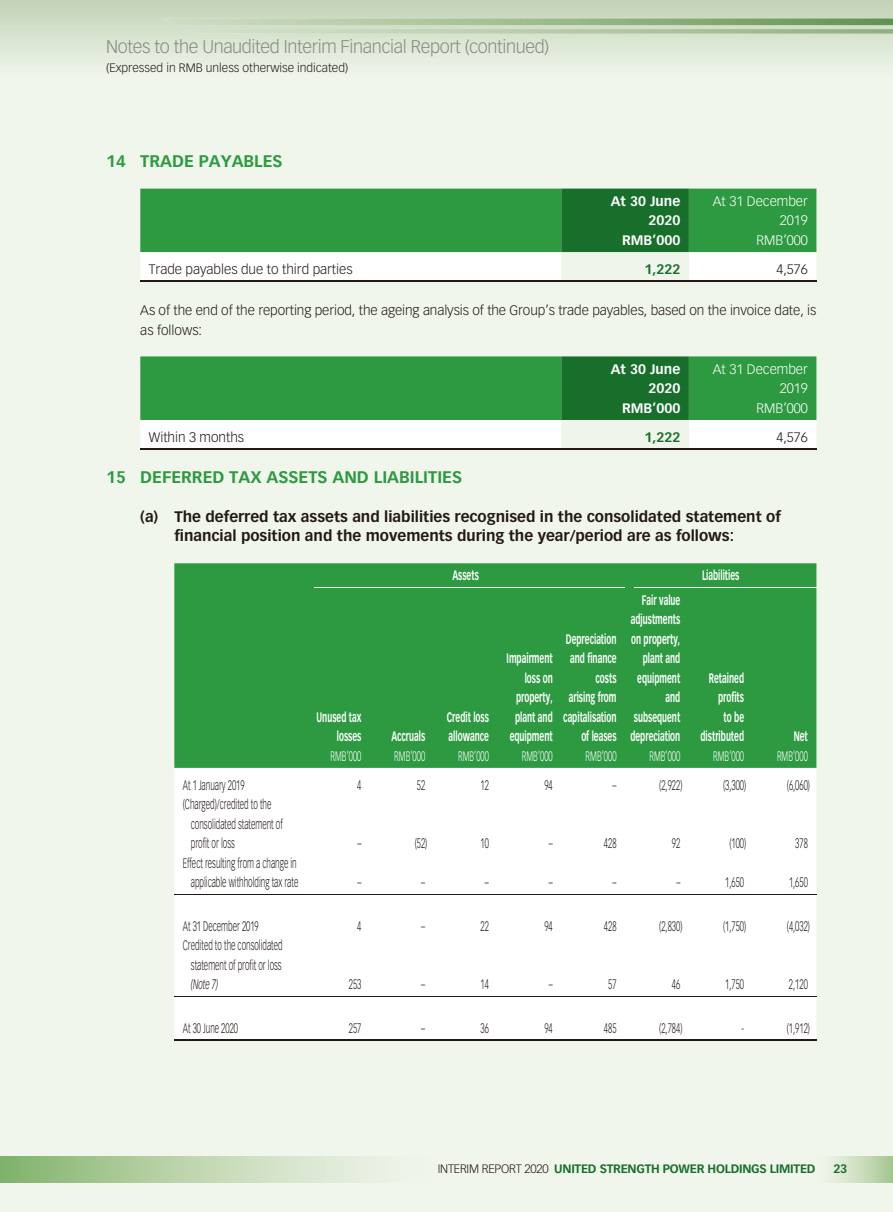
<style>
.page{position:relative;width:893px;height:1212px;background:#f1f6ed}
.page>*{position:absolute;margin:0;border:0;box-sizing:border-box;transform-origin:0 0}
.t1{font:300 18px "Vectora LT Std";letter-spacing:-.02em;color:#898989}
.t2{font:700 16.5px "Vectora LT Std";color:#2d9a41}
.t3{font:700 15px/19.5px "Vectora LT Std";color:#231916}
.t4{font:300 13.5px/19.5px "Vectora LT Std";color:#231916;text-align:center;scale:.6 1}
.t5{font:700 13.5px/19.5px "Vectora LT Std";color:#fff;text-align:right;scale:.6 1}
.t6{font:300 13.5px/19.5px "Vectora LT Std";color:#231916}
.t7{font:300 13.5px "Vectora LT Std";color:#fff;scale:.6 1}
.t8{font:300 13.5px/19.5px "Vectora LT Std";color:#fff;text-align:right}
.t9{font:700 13.5px/19.5px "Vectora LT Std";color:#fff;text-align:right}
.t10{font:700 13.5px "Vectora LT Std";color:#186f2b}
.t11{font:italic 300 13.5px "Vectora LT Std";color:#231916;scale:.6 1}
.t12{font:700 12px "Vectora LT Std";letter-spacing:-.02em;color:#186f2b}
.t13{font:300 12px "Vectora LT Std";color:#231916}
.s1{font-weight:300;color:#231916}
</style>
<div class="page">
<div style="left:816px;top:1157px;width:77px;height:25px;background:linear-gradient(to right,#f7f9f4,#a9c894)"></div>
<div style="left:0;top:1157px;width:437px;height:25px;background:linear-gradient(to right,#87b670,#fbfbf7)"></div>
<svg style="left:0;top:0;width:893px;height:62px"></svg>
<img style="left:163px;top:18px;width:730px;height:7px">
<img style="left:184px;top:29px;width:709px;height:5px">
<svg style="left:140px;top:189px;width:676px;height:92px;background:#69b176"></svg>
<hr style="left:140px;top:281px;width:421px;height:1px;background:#231916">
<hr style="left:561px;top:281px;width:128px;height:1px;background:#231916">
<hr style="left:689px;top:281px;width:127px;height:1px;background:#231916">
<svg style="left:140px;top:356px;width:676px;height:92px;background:#6ab377"></svg>
<hr style="left:140px;top:448px;width:421px;height:2px;background:#231916">
<hr style="left:561px;top:448px;width:128px;height:2px;background:#231916">
<hr style="left:689px;top:448px;width:127px;height:2px;background:#231916">
<div style="left:174px;top:563px;width:642px;height:205px;background:#2d9a41"></div>
<div style="left:174px;top:768px;width:642px;height:271px;background:#fff"></div>
<hr style="left:315px;top:587px;width:310px;height:1px;background:#fff">
<hr style="left:634px;top:587px;width:182px;height:1px;background:#fff">
<hr style="left:174px;top:894px;width:132px;height:1px;background:#231916">
<hr style="left:306px;top:894px;width:64px;height:1px;background:#231916">
<hr style="left:370px;top:894px;width:64px;height:1px;background:#231916">
<hr style="left:434px;top:894px;width:63px;height:1px;background:#231916">
<hr style="left:497px;top:894px;width:64px;height:1px;background:#231916">
<hr style="left:561px;top:894px;width:64px;height:1px;background:#231916">
<hr style="left:625px;top:894px;width:64px;height:1px;background:#231916">
<hr style="left:689px;top:894px;width:64px;height:1px;background:#231916">
<hr style="left:753px;top:894px;width:63px;height:1px;background:#231916">
<hr style="left:174px;top:996px;width:132px;height:1px;background:#231916">
<hr style="left:306px;top:996px;width:64px;height:1px;background:#231916">
<hr style="left:370px;top:996px;width:64px;height:1px;background:#231916">
<hr style="left:434px;top:996px;width:63px;height:1px;background:#231916">
<hr style="left:497px;top:996px;width:64px;height:1px;background:#231916">
<hr style="left:561px;top:996px;width:64px;height:1px;background:#231916">
<hr style="left:625px;top:996px;width:64px;height:1px;background:#231916">
<hr style="left:689px;top:996px;width:64px;height:1px;background:#231916">
<hr style="left:753px;top:996px;width:63px;height:1px;background:#231916">
<hr style="left:174px;top:1039px;width:132px;height:2px;background:#231916">
<hr style="left:306px;top:1039px;width:64px;height:2px;background:#231916">
<hr style="left:370px;top:1039px;width:64px;height:2px;background:#231916">
<hr style="left:434px;top:1039px;width:63px;height:2px;background:#231916">
<hr style="left:497px;top:1039px;width:64px;height:2px;background:#231916">
<hr style="left:561px;top:1039px;width:64px;height:2px;background:#231916">
<hr style="left:625px;top:1039px;width:64px;height:2px;background:#231916">
<hr style="left:689px;top:1039px;width:64px;height:2px;background:#231916">
<hr style="left:753px;top:1039px;width:63px;height:2px;background:#231916">
<h1 class="t1" style="left:106px;top:38px;width:444px">Notes to the Unaudited Interim Financial Report (continued)</h1>
<p class="t13" style="left:106px;top:62px;width:243px">(Expressed in RMB unless otherwise indicated)</p>
<p class="t2" style="left:106px;top:153px;width:178px">14 TRADE PAYABLES</p>
<p class="t9" style="left:611px;top:192px;width:71px">At 30 June<br>2020</p>
<p class="t8" style="left:713px;top:192px;width:97px">At 31 December<br>2019</p>
<p class="t9" style="left:622px;top:231px;width:60px">RMB’000</p>
<p class="t8" style="left:756px;top:231px;width:53px">RMB’000</p>
<p class="t6" style="left:149px;top:260px;width:205px">Trade payables due to third parties</p>
<p class="t10" style="left:644px;top:263px;width:37px">1,222</p>
<p class="t6" style="left:776px;top:260px;width:33px">4,576</p>
<p class="t6" style="left:140px;top:301px;width:678px">As of the end of the reporting period, the ageing analysis of the Group’s trade payables, based on the invoice date, is as follows:</p>
<p class="t9" style="left:611px;top:360px;width:71px">At 30 June<br>2020</p>
<p class="t8" style="left:713px;top:360px;width:97px">At 31 December<br>2019</p>
<p class="t9" style="left:622px;top:399px;width:60px">RMB’000</p>
<p class="t8" style="left:756px;top:399px;width:53px">RMB’000</p>
<p class="t6" style="left:149px;top:428px;width:97px">Within 3 months</p>
<p class="t10" style="left:644px;top:430px;width:37px">1,222</p>
<p class="t6" style="left:776px;top:428px;width:33px">4,576</p>
<p class="t2" style="left:106px;top:469px;width:357px">15 DEFERRED TAX ASSETS AND LIABILITIES</p>
<p class="t3" style="left:174px;top:508px;width:608px;text-indent:-34px">(a) The deferred tax assets and liabilities recognised in the consolidated statement of financial position and the movements during the year/period are as follows:</p>
<p class="t5" style="left:452px;top:567px;width:46px">Assets</p>
<p class="t5" style="left:702px;top:567px;width:64px">Liabilities</p>
<p class="t5" style="left:317px;top:708px;width:76px">Unused tax losses</p>
<p class="t5" style="left:391px;top:727px;width:58px">Accruals</p>
<p class="t5" style="left:447px;top:708px;width:72px;text-align:left">Credit loss allowance</p>
<p class="t5" style="left:507px;top:649px;width:78px">Impairment loss on property, plant and equipment</p>
<p class="t5" style="left:563px;top:630px;width:90px">Depreciation and finance costs<br>arising from capitalisation of leases</p>
<p class="t5" style="left:630px;top:591px;width:85px">Fair value adjustments on property, plant and equipment and subsequent depreciation</p>
<p class="t5" style="left:700px;top:669px;width:74px">Retained profits<br>to be distributed</p>
<p class="t5" style="left:794px;top:727px;width:25px">Net</p>
<p class="t7" style="left:330px;top:749px;width:53px">RMB’000</p>
<p class="t7" style="left:394px;top:749px;width:53px">RMB’000</p>
<p class="t7" style="left:458px;top:749px;width:53px">RMB’000</p>
<p class="t7" style="left:522px;top:749px;width:53px">RMB’000</p>
<p class="t7" style="left:586px;top:749px;width:53px">RMB’000</p>
<p class="t7" style="left:649px;top:749px;width:53px">RMB’000</p>
<p class="t7" style="left:713px;top:749px;width:53px">RMB’000</p>
<p class="t7" style="left:777px;top:749px;width:53px">RMB’000</p>
<p class="t4" style="left:183px;top:776px;width:105px">At 1 January 2019</p>
<p class="t4" style="left:357px;top:776px;width:9px">4</p>
<p class="t4" style="left:417px;top:776px;width:16px">52</p>
<p class="t4" style="left:481px;top:776px;width:16px">12</p>
<p class="t4" style="left:544px;top:776px;width:16px">94</p>
<p class="t4" style="left:612px;top:776px;width:8px">–</p>
<p class="t4" style="left:659px;top:776px;width:40px">(2,922)</p>
<p class="t4" style="left:723px;top:776px;width:40px">(3,300)</p>
<p class="t4" style="left:787px;top:776px;width:40px">(6,060)</p>
<p class="t4" style="left:191px;top:795px;width:155px;text-align:left;text-indent:-8px">(Charged)/credited to the consolidated statement of profit or loss</p>
<p class="t4" style="left:357px;top:834px;width:8px">–</p>
<p class="t4" style="left:415px;top:834px;width:23px">(52)</p>
<p class="t4" style="left:481px;top:834px;width:16px">10</p>
<p class="t4" style="left:549px;top:834px;width:8px">–</p>
<p class="t4" style="left:604px;top:834px;width:23px">428</p>
<p class="t4" style="left:672px;top:834px;width:16px">92</p>
<p class="t4" style="left:729px;top:834px;width:30px">(100)</p>
<p class="t4" style="left:795px;top:834px;width:23px">378</p>
<p class="t4" style="left:183px;top:854px;width:194px">Effect resulting from a change in applicable withholding tax rate</p>
<p class="t4" style="left:357px;top:873px;width:8px">–</p>
<p class="t4" style="left:421px;top:873px;width:8px">–</p>
<p class="t4" style="left:485px;top:873px;width:8px">–</p>
<p class="t4" style="left:549px;top:873px;width:8px">–</p>
<p class="t4" style="left:612px;top:873px;width:8px">–</p>
<p class="t4" style="left:676px;top:873px;width:8px">–</p>
<p class="t4" style="left:725px;top:873px;width:33px">1,650</p>
<p class="t4" style="left:789px;top:873px;width:33px">1,650</p>
<p class="t4" style="left:183px;top:917px;width:128px">At 31 December 2019</p>
<p class="t4" style="left:357px;top:917px;width:9px">4</p>
<p class="t4" style="left:421px;top:917px;width:8px">–</p>
<p class="t4" style="left:481px;top:917px;width:16px">22</p>
<p class="t4" style="left:544px;top:917px;width:16px">94</p>
<p class="t4" style="left:604px;top:917px;width:23px">428</p>
<p class="t4" style="left:659px;top:917px;width:40px">(2,830)</p>
<p class="t4" style="left:723px;top:917px;width:40px">(1,750)</p>
<p class="t4" style="left:787px;top:917px;width:40px">(4,032)</p>
<p class="t4" style="left:183px;top:936px;width:168px">Credited to the consolidated statement of profit or loss</p>
<p class="t11" style="left:191px;top:978px;width:47px">(Note 7)</p>
<p class="t4" style="left:349px;top:975px;width:23px">253</p>
<p class="t4" style="left:421px;top:975px;width:8px">–</p>
<p class="t4" style="left:481px;top:975px;width:16px">14</p>
<p class="t4" style="left:549px;top:975px;width:8px">–</p>
<p class="t4" style="left:608px;top:975px;width:16px">57</p>
<p class="t4" style="left:672px;top:975px;width:16px">46</p>
<p class="t4" style="left:725px;top:975px;width:33px">1,750</p>
<p class="t4" style="left:789px;top:975px;width:33px">2,120</p>
<p class="t4" style="left:183px;top:1019px;width:94px">At 30 June 2020</p>
<p class="t4" style="left:349px;top:1019px;width:23px">257</p>
<p class="t4" style="left:421px;top:1019px;width:8px">–</p>
<p class="t4" style="left:481px;top:1019px;width:16px">36</p>
<p class="t4" style="left:544px;top:1019px;width:16px">94</p>
<p class="t4" style="left:604px;top:1019px;width:23px">485</p>
<p class="t4" style="left:659px;top:1019px;width:40px">(2,784)</p>
<p class="t4" style="left:741px;top:1019px;width:6px">-</p>
<p class="t4" style="left:787px;top:1019px;width:40px">(1,912)</p>
<p class="t12" style="left:438px;top:1163px;width:379px"><span class="s1">INTERIM REPORT 2020</span> UNITED STRENGTH POWER HOLDINGS LIMITED</p>
<p class="t12" style="left:833px;top:1163px;width:15px">23</p>
</div>
